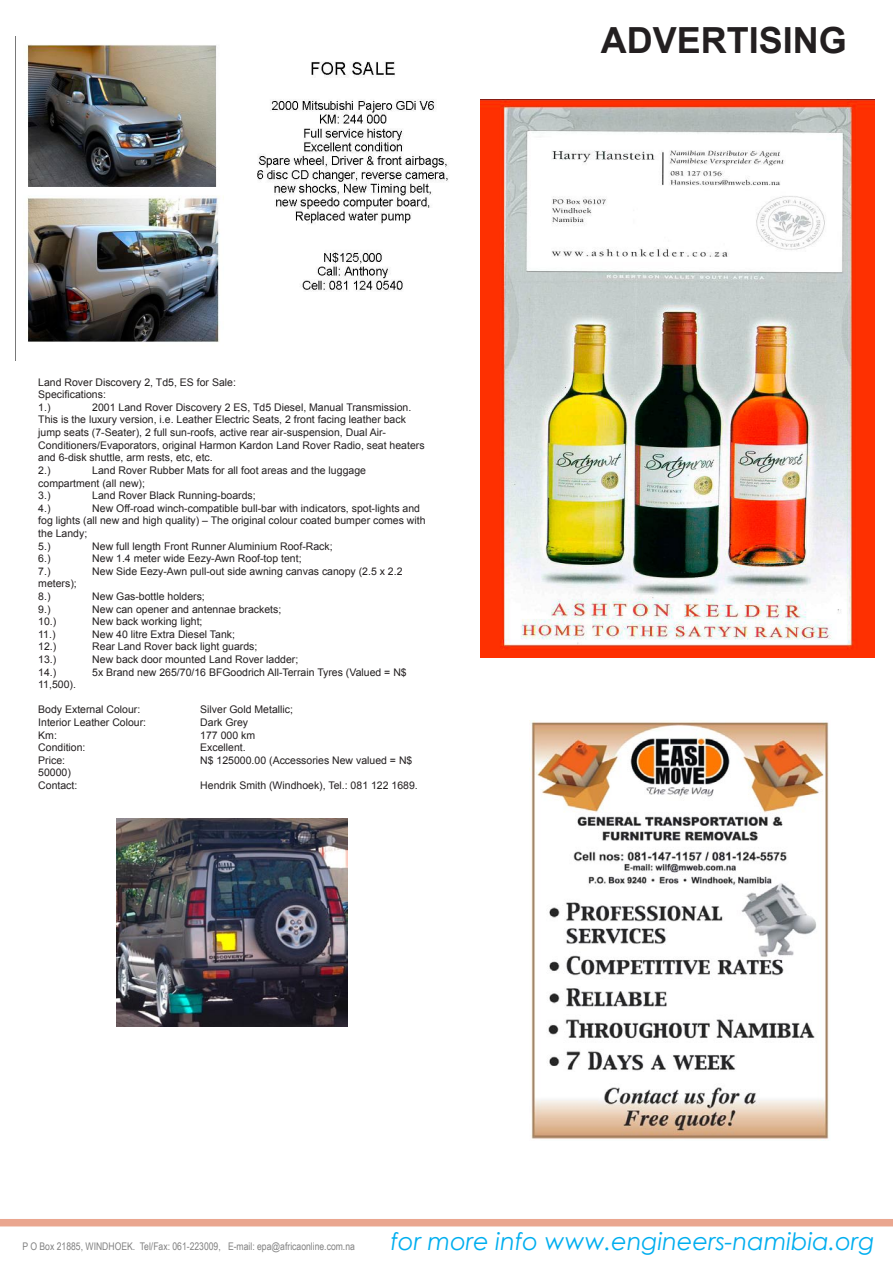
<style>
.page{position:relative;width:893px;height:1263px;background:#fff}
.page>*{position:absolute;margin:0;border:0;box-sizing:border-box;transform-origin:0 0}
.Normal__Web{font:700 36px "Arial";color:#231f20}
.t1{font:italic 24px "Century Gothic";color:#00aeef}
.Normal__Web-2{font:10.5px/12.6px "Arial";color:#231f20}
.t2{font:10.5px "Arial Narrow";color:#818181}
</style>
<div class="page">
<div style="left:0;top:1219px;width:893px;height:7px;background:#eaa68f"></div>
<img style="left:480px;top:99px;width:395px;height:558px">
<img style="left:117px;top:819px;width:230px;height:207px">
<img style="left:15px;top:36px;width:433px;height:324px">
<img style="left:529px;top:720px;width:300px;height:420px">
<p class="Normal__Web-2" style="left:38px;top:376px;width:199px">Land Rover Discovery 2, Td5, ES for Sale:</p>
<p class="Normal__Web-2" style="left:38px;top:388px;width:69px">Specifications:</p>
<p class="Normal__Web-2" style="left:38px;top:401px;width:14px">1.)</p>
<p class="Normal__Web-2" style="left:38px;top:401px;width:388px;text-indent:54px">2001 Land Rover Discovery 2 ES, Td5 Diesel, Manual Transmission.<br>This is the luxury version, i.e. Leather Electric Seats, 2 front facing leather back jump seats (7-Seater), 2 full sun-roofs, active rear air-suspension, Dual Air-Conditioners/Evaporators, original Harmon Kardon Land Rover Radio, seat heaters and 6-disk shuttle, arm rests, etc, etc.</p>
<p class="Normal__Web-2" style="left:38px;top:464px;width:14px">2.)</p>
<p class="Normal__Web-2" style="left:38px;top:464px;width:329px;text-indent:54px">Land Rover Rubber Mats for all foot areas and the luggage compartment (all new);</p>
<p class="Normal__Web-2" style="left:38px;top:489px;width:14px">3.)</p>
<p class="Normal__Web-2" style="left:92px;top:489px;width:165px">Land Rover Black Running-boards;</p>
<p class="Normal__Web-2" style="left:38px;top:502px;width:14px">4.)</p>
<p class="Normal__Web-2" style="left:38px;top:502px;width:389px;text-indent:54px">New Off-road winch-compatible bull-bar with indicators, spot-lights and fog lights (all new and high quality) – The original colour coated bumper comes with the Landy;</p>
<p class="Normal__Web-2" style="left:38px;top:540px;width:14px">5.)</p>
<p class="Normal__Web-2" style="left:92px;top:540px;width:242px">New full length Front Runner Aluminium Roof-Rack;</p>
<p class="Normal__Web-2" style="left:38px;top:552px;width:14px">6.)</p>
<p class="Normal__Web-2" style="left:92px;top:552px;width:211px">New 1.4 meter wide Eezy-Awn Roof-top tent;</p>
<p class="Normal__Web-2" style="left:38px;top:565px;width:14px">7.)</p>
<p class="Normal__Web-2" style="left:92px;top:565px;width:312px">New Side Eezy-Awn pull-out side awning canvas canopy (2.5 x 2.2</p>
<p class="Normal__Web-2" style="left:38px;top:577px;width:40px">meters);</p>
<p class="Normal__Web-2" style="left:38px;top:590px;width:14px">8.)</p>
<p class="Normal__Web-2" style="left:92px;top:590px;width:114px">New Gas-bottle holders;</p>
<p class="Normal__Web-2" style="left:38px;top:603px;width:14px">9.)</p>
<p class="Normal__Web-2" style="left:92px;top:603px;width:191px">New can opener and antennae brackets;</p>
<p class="Normal__Web-2" style="left:38px;top:615px;width:20px">10.)</p>
<p class="Normal__Web-2" style="left:92px;top:615px;width:112px">New back working light;</p>
<p class="Normal__Web-2" style="left:38px;top:628px;width:19px">11.)</p>
<p class="Normal__Web-2" style="left:92px;top:628px;width:144px">New 40 litre Extra Diesel Tank;</p>
<p class="Normal__Web-2" style="left:38px;top:640px;width:20px">12.)</p>
<p class="Normal__Web-2" style="left:92px;top:640px;width:167px">Rear Land Rover back light guards;</p>
<p class="Normal__Web-2" style="left:38px;top:653px;width:20px">13.)</p>
<p class="Normal__Web-2" style="left:92px;top:653px;width:208px">New back door mounted Land Rover ladder;</p>
<p class="Normal__Web-2" style="left:38px;top:666px;width:20px">14.)</p>
<p class="Normal__Web-2" style="left:92px;top:666px;width:316px">5x Brand new 265/70/16 BFGoodrich All-Terrain Tyres (Valued = N$</p>
<p class="Normal__Web-2" style="left:38px;top:678px;width:39px">11,500).</p>
<p class="Normal__Web-2" style="left:38px;top:703px;width:104px">Body External Colour:</p>
<p class="Normal__Web-2" style="left:200px;top:703px;width:94px">Silver Gold Metallic;</p>
<p class="Normal__Web-2" style="left:38px;top:716px;width:109px">Interior Leather Colour:</p>
<p class="Normal__Web-2" style="left:200px;top:716px;width:49px">Dark Grey</p>
<p class="Normal__Web-2" style="left:38px;top:729px;width:20px">Km:</p>
<p class="Normal__Web-2" style="left:200px;top:729px;width:56px">177 000 km</p>
<p class="Normal__Web-2" style="left:38px;top:741px;width:49px">Condition:</p>
<p class="Normal__Web-2" style="left:200px;top:741px;width:47px">Excellent.</p>
<p class="Normal__Web-2" style="left:38px;top:754px;width:28px">Price:</p>
<p class="Normal__Web-2" style="left:200px;top:754px;width:214px">N$ 125000.00 (Accessories New valued = N$</p>
<p class="Normal__Web-2" style="left:38px;top:766px;width:34px">50000)</p>
<p class="Normal__Web-2" style="left:38px;top:779px;width:41px">Contact:</p>
<p class="Normal__Web-2" style="left:200px;top:779px;width:219px">Hendrik Smith (Windhoek), Tel.: 081 122 1689.</p>
<p class="Normal__Web" style="left:601px;top:17px;width:248px">ADVERTISING</p>
<p class="t2" style="left:22px;top:1238px;width:334px">P O Box 21885, WINDHOEK. Tel/Fax: 061-223009, E-mail: epa@africaonline.com.na</p>
<h2 class="t1" style="left:391px;top:1224px;width:485px">for more info www.engineers-namibia.org</h2>
</div>
